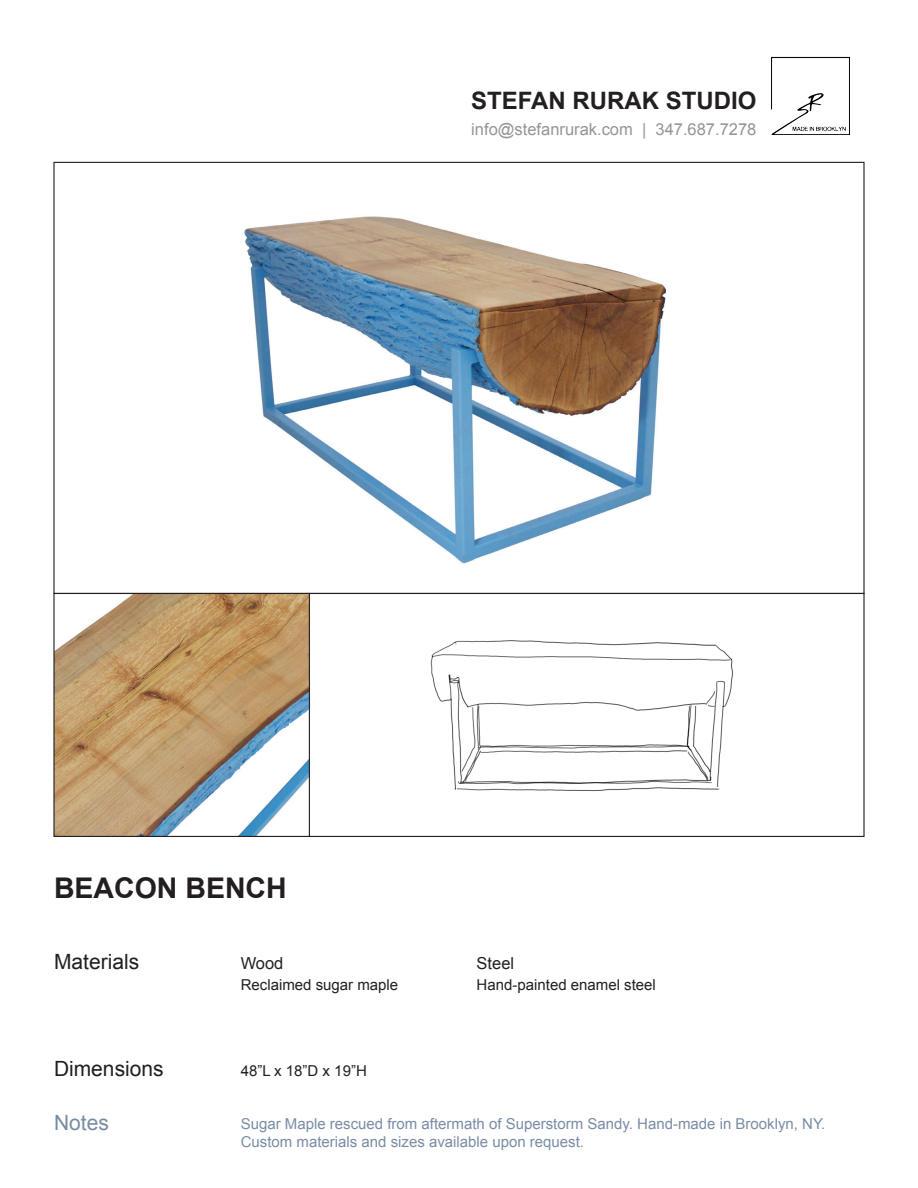
<style>
.page{position:relative;width:918px;height:1188px;background:#fff}
.page>*{position:absolute;margin:0;border:0;box-sizing:border-box;transform-origin:0 0}
.t1{font:700 28.5px "Arial";color:#231f20}
.t2{font:700 24px "Arial";color:#231f20}
.t3{font:21px "Arial";color:#231f20}
.t4{font:21px "Arial";color:#798ca4}
.t5{font:16.5px "Arial";color:#939598}
.t6{font:16.5px "Arial";color:#231f20}
.t7{font:15px/18px "Arial";color:#798ca4}
.t8{font:15px "Arial";color:#231f20}
</style>
<div class="page">
<img style="left:244px;top:216px;width:423px;height:348px">
<img style="left:430px;top:640px;width:303px;height:152px">
<div style="left:309px;top:593px;width:556px;height:244px;border:1px solid #231f20"></div>
<img style="left:55px;top:595px;width:253px;height:240px">
<div style="left:53px;top:593px;width:257px;height:244px;border:1px solid #231f20"></div>
<img style="left:771px;top:57px;width:79px;height:78px">
<h2 class="t2" style="left:471px;top:85px;width:287px">STEFAN RURAK STUDIO</h2>
<p class="t5" style="left:471px;top:118px;width:287px">info@stefanrurak.com | 347.687.7278</p>
<h1 class="t1" style="left:54px;top:869px;width:234px">BEACON BENCH</h1>
<h3 class="t3" style="left:54px;top:948px;width:87px">Materials</h3>
<p class="t6" style="left:241px;top:952px;width:44px">Wood</p>
<p class="t6" style="left:477px;top:952px;width:39px">Steel</p>
<p class="t8" style="left:241px;top:975px;width:159px">Reclaimed sugar maple</p>
<p class="t8" style="left:477px;top:975px;width:181px">Hand-painted enamel steel</p>
<h3 class="t3" style="left:54px;top:1055px;width:111px">Dimensions</h3>
<p class="t8" style="left:241px;top:1061px;width:128px">48”L x 18”D x 19”H</p>
<h3 class="t4" style="left:54px;top:1109px;width:56px">Notes</h3>
<p class="t7" style="left:241px;top:1115px;width:586px">Sugar Maple rescued from aftermath of Superstorm Sandy. Hand-made in Brooklyn, NY.<br>Custom materials and sizes available upon request.</p>
</div>
